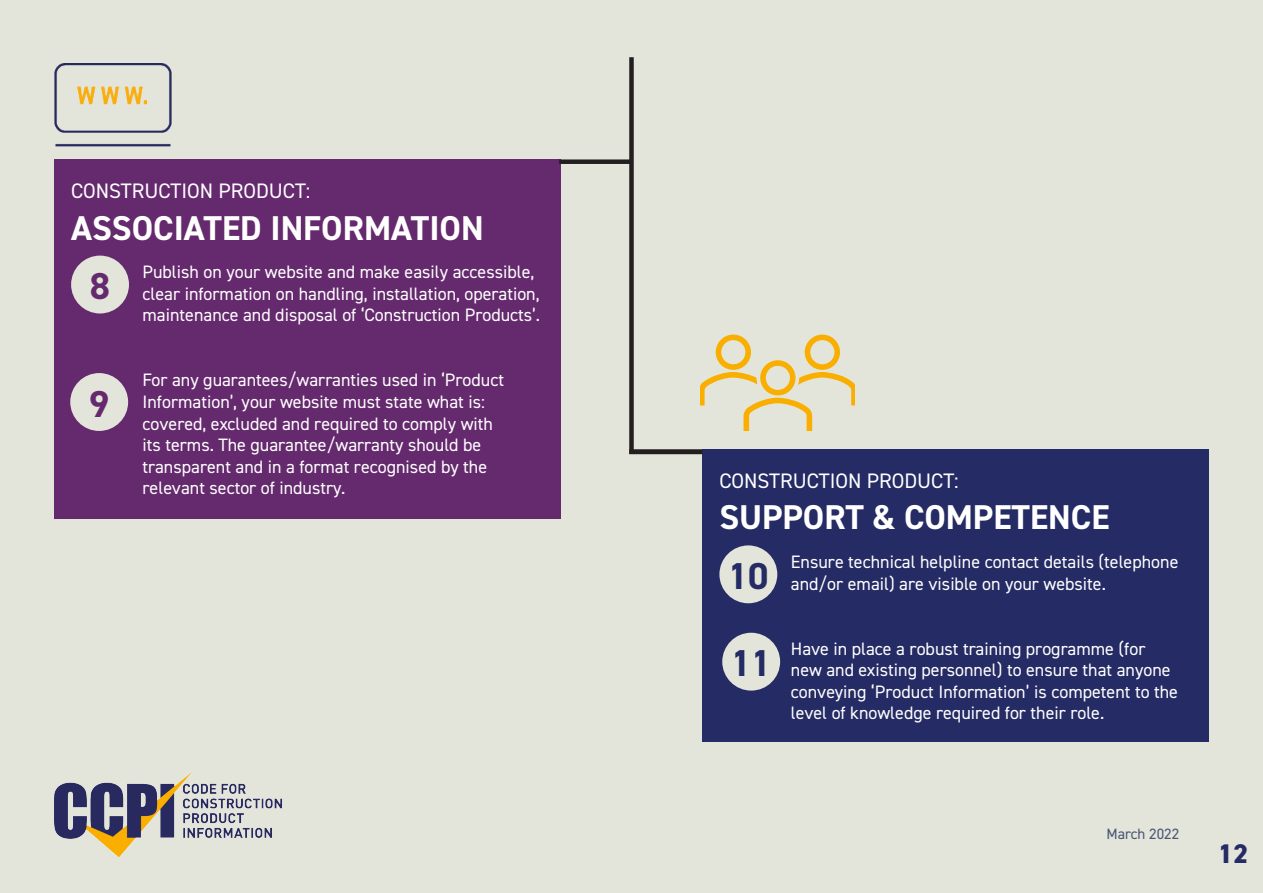
<style>
.page{position:relative;width:1263px;height:893px;background:#e3e5da}
.page>*{position:absolute;margin:0;border:0;box-sizing:border-box;transform-origin:0 0}
.t1{font:700 37.5px "DIN2014";color:#252b64}
.t2{font:700 37.5px "DIN2014";color:#652a6e}
.t3{font:700 34.5px "DIN2014";color:#fff}
.t4{font:800 27px "DIN2014";color:#252b64}
.t5{font:21px "DIN2014";color:#fff}
.t6{font:18px/21.6px "DIN2014";color:#fff}
.t7{font:15px "DIN2014";color:#495574}
</style>
<div class="page">
<img style="left:54px;top:752px;width:239px;height:106px">
<div style="left:54px;top:159px;width:507px;height:360px;background:#652a6e"></div>
<div style="left:71px;top:256px;width:58px;height:57px;background:#e3e5da;border-radius:50%"></div>
<div style="left:70px;top:373px;width:58px;height:58px;background:#e3e5da;border-radius:50%"></div>
<div style="left:702px;top:449px;width:507px;height:293px;background:#252b64"></div>
<div style="left:719px;top:545px;width:58px;height:58px;background:#e3e5da;border-radius:50%"></div>
<div style="left:722px;top:633px;width:58px;height:58px;background:#e3e5da;border-radius:50%"></div>
<div style="left:629px;top:57px;width:5px;height:397px;background:#231f20"></div>
<div style="left:559px;top:159px;width:72px;height:5px;background:#231f20"></div>
<div style="left:629px;top:449px;width:73px;height:5px;background:#231f20"></div>
<svg style="left:701px;top:334px;width:154px;height:97px;background:#e7daaf"></svg>
<img style="left:54px;top:64px;width:117px;height:82px">
<p class="t5" style="left:71px;top:178px;width:241px">CONSTRUCTION PRODUCT:</p>
<p class="t3" style="left:71px;top:205px;width:414px">ASSOCIATED INFORMATION</p>
<p class="t6" style="left:143px;top:261px;width:399px">Publish on your website and make easily accessible, clear information on handling, installation, operation, maintenance and disposal of ‘Construction Products’.</p>
<p class="t2" style="left:90px;top:261px;width:22px">8</p>
<p class="t2" style="left:89px;top:379px;width:22px">9</p>
<p class="t6" style="left:143px;top:369px;width:363px">For any guarantees/warranties used in ‘Product Information’, your website must state what is: covered, excluded and required to comply with its terms. The guarantee/warranty should be transparent and in a format recognised by the relevant sector of industry.</p>
<p class="t5" style="left:719px;top:468px;width:241px">CONSTRUCTION PRODUCT:</p>
<p class="t3" style="left:719px;top:495px;width:392px">SUPPORT &amp; COMPETENCE</p>
<p class="t6" style="left:791px;top:551px;width:389px">Ensure technical helpline contact details (telephone and/or email) are visible on your website.</p>
<p class="t1" style="left:728px;top:551px;width:42px">10</p>
<p class="t1" style="left:731px;top:638px;width:42px">11</p>
<p class="t6" style="left:791px;top:637px;width:389px">Have in place a robust training programme (for new and existing personnel) to ensure that anyone conveying ‘Product Information’ is competent to the level of knowledge required for their role.</p>
<p class="t7" style="left:1106px;top:824px;width:74px">March 2022</p>
<p class="t4" style="left:1218px;top:836px;width:32px">12</p>
</div>
